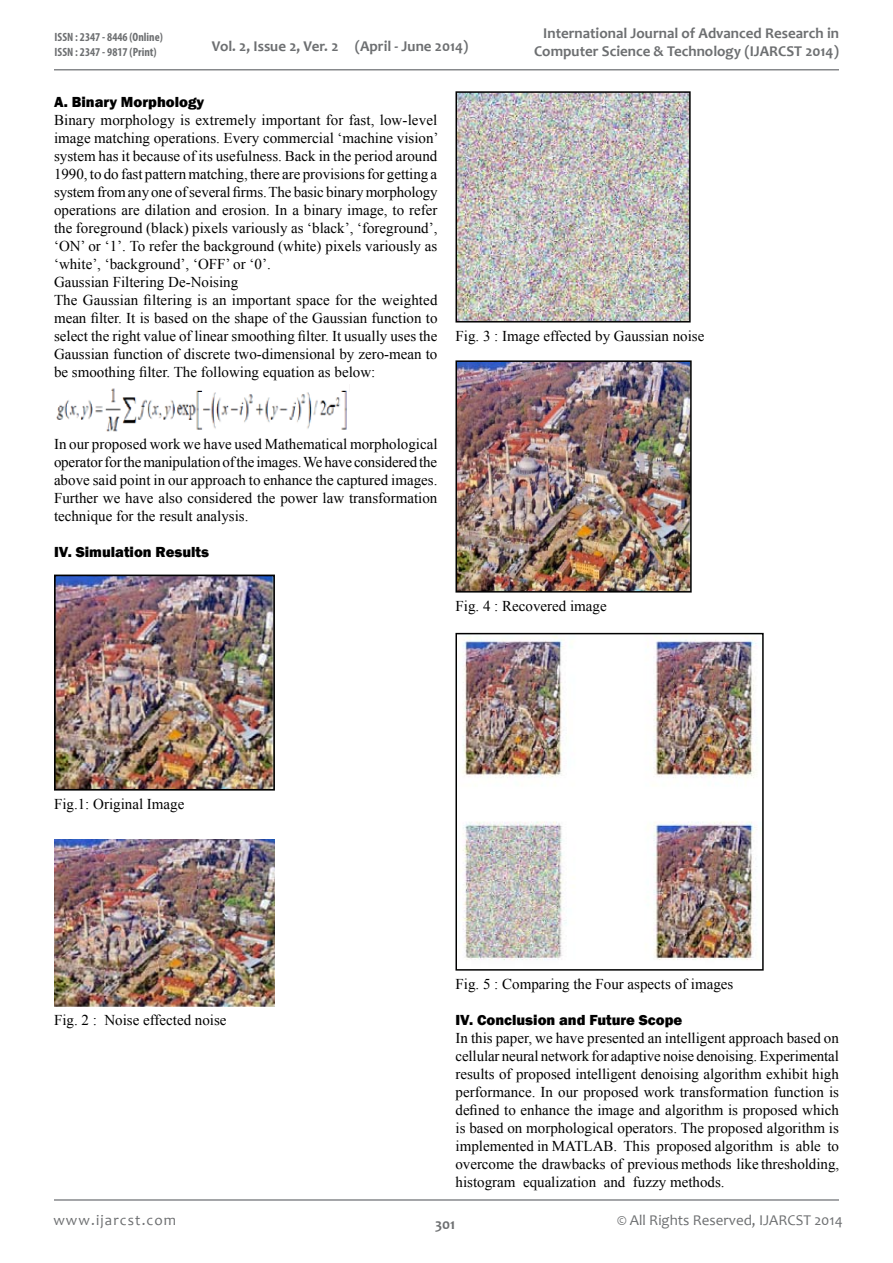
<style>
.page{position:relative;width:893px;height:1263px;background:#fff}
.page>*{position:absolute;margin:0;border:0;box-sizing:border-box;transform-origin:0 0}
.t1{font:15px/18px "Times New Roman";color:#000;text-align:justify}
.t2{font:700 15px/18px "Candara";color:#6d6f71;text-align:right}
.t3{font:800 15px "Franklin Gothic";color:#000}
.t4{font:15px "Candara";color:#6d6f71}
.t5{font:15px "Candara";letter-spacing:.075em;color:#6d6f71}
.t6{font:700 condensed 12px/14.4px "Myriad Pro";color:#6d6f71}
</style>
<div class="page">
<hr style="left:54px;top:69px;width:785px;height:2px;background:#86888b">
<hr style="left:54px;top:1199px;width:785px;height:2px;background:#86888b">
<img style="left:56px;top:388px;width:291px;height:44px">
<img style="left:57px;top:577px;width:215px;height:211px">
<div style="left:54px;top:574px;width:221px;height:217px;border:2px solid #000"></div>
<img style="left:54px;top:839px;width:221px;height:167px">
<img style="left:458px;top:94px;width:230px;height:225px">
<div style="left:455px;top:91px;width:236px;height:231px;border:2px solid #000"></div>
<img style="left:458px;top:363px;width:231px;height:227px">
<div style="left:455px;top:360px;width:237px;height:233px;border:2px solid #000"></div>
<img style="left:462px;top:636px;width:295px;height:324px">
<div style="left:455px;top:633px;width:309px;height:338px;border:2px solid #000"></div>
<p class="t6" style="left:55px;top:30px;width:110px">ISSN : 2347 - 8446 (Online)<br>ISSN : 2347 - 9817 (Print)</p>
<p class="t2" style="left:212px;top:36px;width:258px">Vol. 2, Issue 2, Ver. 2 (April - June 2014)</p>
<p class="t2" style="left:534px;top:24px;width:306px">International Journal of Advanced Research in<br>Computer Science &amp; Technology (IJARCST 2014)</p>
<p class="t3" style="left:54px;top:92px;width:152px">A. Binary Morphology</p>
<p class="t1" style="left:54px;top:110px;width:386px;text-align:left">Binary morphology is extremely important for fast, low-level image matching operations. Every commercial ‘machine vision’ system has it because of its usefulness. Back in the period around 1990, to do fast pattern matching, there are provisions for getting a system from any one of several firms. The basic binary morphology operations are dilation and erosion. In a binary image, to refer the foreground (black) pixels variously as ‘black’, ‘foreground’, ‘ON’ or ‘1’. To refer the background (white) pixels variously as ‘white’, ‘background’, ‘OFF’ or ‘0’.<br>Gaussian Filtering De-Noising<br>The Gaussian filtering is an important space for the weighted mean filter. It is based on the shape of the Gaussian function to select the right value of linear smoothing filter. It usually uses the Gaussian function of discrete two-dimensional by zero-mean to be smoothing filter. The following equation as below:</p>
<p class="t1" style="left:455px;top:326px;width:250px">Fig. 3 : Image effected by Gaussian noise</p>
<p class="t1" style="left:54px;top:434px;width:385px">In our proposed work we have used Mathematical morphological operator for the manipulation of the images. We have considered the above said point in our approach to enhance the captured images.<br>Further we have also considered the power law transformation technique for the result analysis.</p>
<p class="t3" style="left:54px;top:542px;width:157px">IV. Simulation Results</p>
<p class="t1" style="left:455px;top:596px;width:153px">Fig. 4 : Recovered image</p>
<p class="t1" style="left:54px;top:794px;width:132px">Fig.1: Original Image</p>
<p class="t1" style="left:54px;top:1010px;width:174px">Fig. 2 : Noise effected noise</p>
<p class="t1" style="left:455px;top:974px;width:279px">Fig. 5 : Comparing the Four aspects of images</p>
<p class="t3" style="left:455px;top:1010px;width:228px">IV. Conclusion and Future Scope</p>
<p class="t1" style="left:455px;top:1028px;width:385px">In this paper, we have presented an intelligent approach based on cellular neural network for adaptive noise denoising. Experimental results of proposed intelligent denoising algorithm exhibit high performance. In our proposed work transformation function is defined to enhance the image and algorithm is proposed which is based on morphological operators. The proposed algorithm is implemented in MATLAB. This proposed algorithm is able to overcome the drawbacks of previous methods like thresholding, histogram equalization and fuzzy methods.</p>
<p class="t5" style="left:53px;top:1210px;width:124px">www.ijarcst.com</p>
<p class="t4" style="left:617px;top:1210px;width:227px">© All Rights Reserved, IJARCST 2014</p>
<p class="t2" style="left:435px;top:1215px;width:22px">301</p>
</div>
